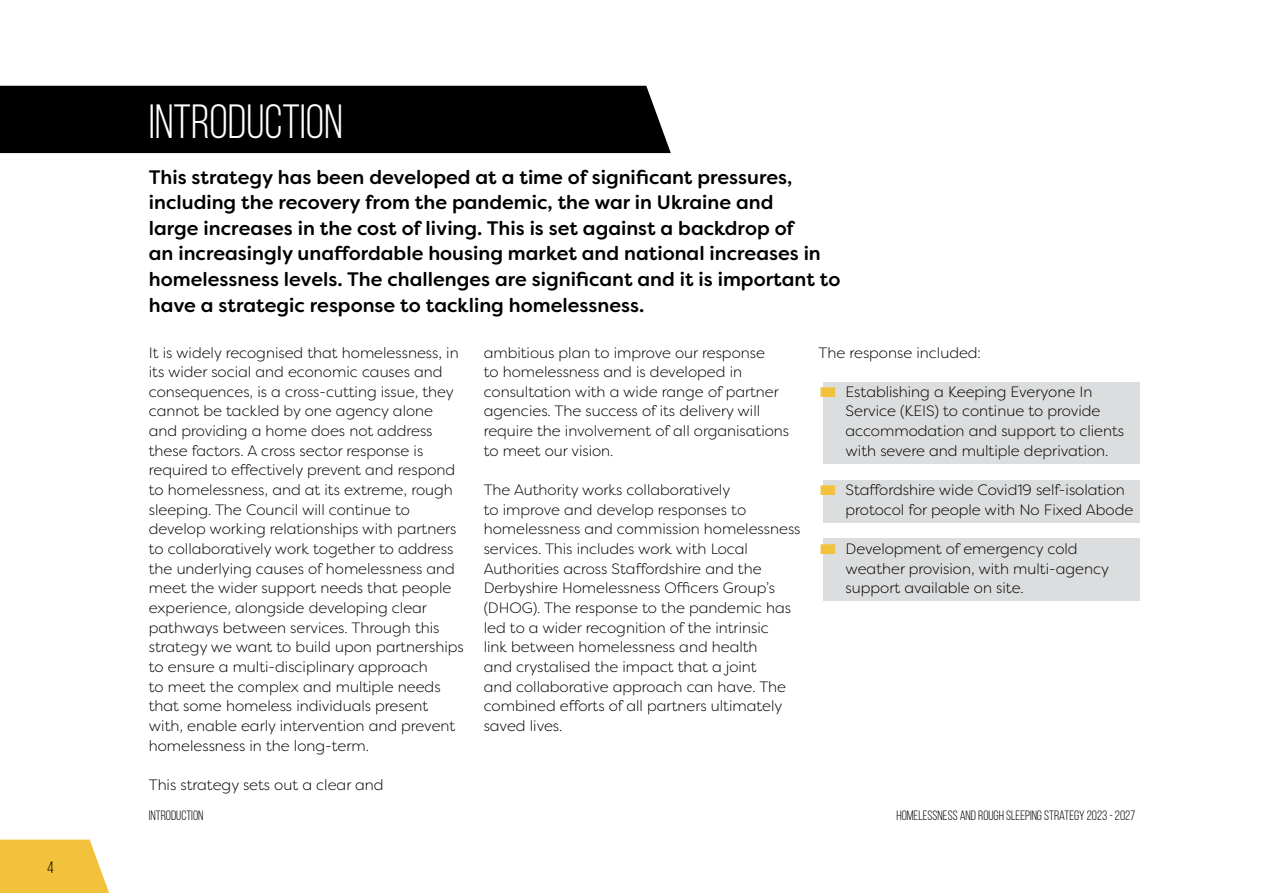
<style>
.page{position:relative;width:1263px;height:893px;background:#fff}
.page>*{position:absolute;margin:0;border:0;box-sizing:border-box;transform-origin:0 0}
.Chapter_left_page_H1{font:48px "Bebas Neue";color:#fff}
.First_para_P{font:500 19.5px/25.5px "Filson Soft";color:#000}
.t1{font:16.5px "Bebas Neue";color:#000}
.Body_Text_-_10pt_P{font:300 15px/19.6px "Filson Soft";color:#000}
.t2{font:13.5px "Bebas Neue";color:#000}
.s1{font-family:"Arial";font-weight:700;font-style:italic;font-size:21px;color:#f2c23d}
</style>
<div class="page">
<svg style="left:0;top:840px;width:109px;height:53px;background:#f3c74d"></svg>
<div style="left:0;top:86px;width:671px;height:67px;background:#000"></div>
<div style="left:823px;top:382px;width:317px;height:81px;background:#dcddde"></div>
<div style="left:823px;top:480px;width:317px;height:42px;background:#dcddde"></div>
<div style="left:823px;top:539px;width:317px;height:62px;background:#dcddde"></div>
<p class="t1" style="left:47px;top:858px;width:8px">4</p>
<h1 class="Chapter_left_page_H1" style="left:149px;top:96px;width:196px">INTRODUCTION</h1>
<p class="First_para_P" style="left:149px;top:164px;width:693px">This strategy has been developed at a time of significant pressures, including the recovery from the pandemic, the war in Ukraine and<br>large increases in the cost of living. This is set against a backdrop of<br>an increasingly unaffordable housing market and national increases in homelessness levels. The challenges are significant and it is important to have a strategic response to tackling homelessness.</p>
<p class="Body_Text_-_10pt_P" style="left:149px;top:342px;width:316px">It is widely recognised that homelessness, in its wider social and economic causes and consequences, is a cross-cutting issue, they cannot be tackled by one agency alone and providing a home does not address these factors. A cross sector response is required to effectively prevent and respond to homelessness, and at its extreme, rough sleeping. The Council will continue to develop working relationships with partners to collaboratively work together to address the underlying causes of homelessness and meet the wider support needs that people experience, alongside developing clear pathways between services. Through this strategy we want to build upon partnerships to ensure a multi-disciplinary approach<br>to meet the complex and multiple needs that some homeless individuals present with, enable early intervention and prevent homelessness in the long-term.</p>
<p class="Body_Text_-_10pt_P" style="left:149px;top:775px;width:236px">This strategy sets out a clear and</p>
<p class="Body_Text_-_10pt_P" style="left:484px;top:342px;width:307px">ambitious plan to improve our response<br>to homelessness and is developed in consultation with a wide range of partner agencies. The success of its delivery will require the involvement of all organisations to meet our vision.</p>
<p class="Body_Text_-_10pt_P" style="left:484px;top:480px;width:318px">The Authority works collaboratively<br>to improve and develop responses to homelessness and commission homelessness services. This includes work with Local Authorities across Staffordshire and the Derbyshire Homelessness Officers Group’s (DHOG). The response to the pandemic has led to a wider recognition of the intrinsic<br>link between homelessness and health<br>and crystalised the impact that a joint<br>and collaborative approach can have. The combined efforts of all partners ultimately saved lives.</p>
<p class="Body_Text_-_10pt_P" style="left:818px;top:342px;width:164px">The response included:</p>
<p class="Body_Text_-_10pt_P" style="left:845px;top:382px;width:280px;text-indent:-27px"><span class="s1">■</span> Establishing a Keeping Everyone In Service (KEIS) to continue to provide accommodation and support to clients with severe and multiple deprivation.</p>
<p class="Body_Text_-_10pt_P" style="left:845px;top:480px;width:289px;text-indent:-27px"><span class="s1">■</span> Staffordshire wide Covid19 self-isolation protocol for people with No Fixed Abode</p>
<p class="Body_Text_-_10pt_P" style="left:845px;top:539px;width:265px;text-indent:-27px"><span class="s1">■</span> Development of emergency cold weather provision, with multi-agency support available on site.</p>
<p class="t2" style="left:149px;top:808px;width:56px">INTRODUCTION</p>
<p class="t2" style="left:896px;top:808px;width:240px">HOMELESSNESS AND ROUGH SLEEPING STRATEGY 2023 - 2027</p>
</div>
